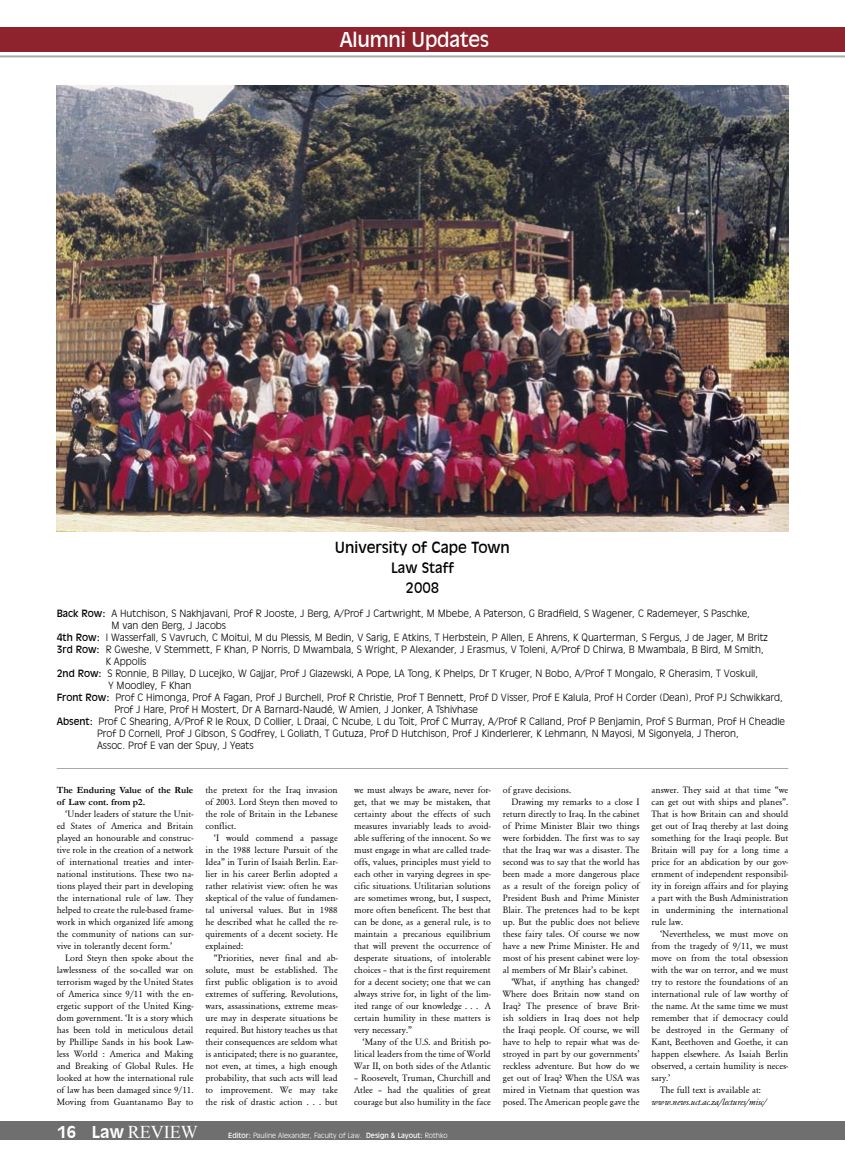
<style>
.page{position:relative;width:845px;height:1163px;background:#fff}
.page>*{position:absolute;margin:0;border:0;box-sizing:border-box;transform-origin:0 0}
.t1{font:20px "Incised 901 BT";letter-spacing:-.01em;color:#fff}
.t2{font:18px "Times New Roman";color:#fff}
.t3{font:15px "Incised 901 BT";color:#000}
.t4{font:14px/20px "Incised 901 BT";color:#000;text-align:center}
.t5{font:300 9.8px "Incised 901 BT";color:#000}
.t6{font:9.5px/12px "Garamond";color:#000;text-align:justify}
.t7{font:700 9.5px/12px "Garamond";letter-spacing:.005em;color:#000}
.t8{font:italic 9.5px "Garamond";color:#000}
.t9{font:300 7px "Incised 901 BT";color:#fff}
.s1{font-weight:400}
.s2{font-family:"Incised 901 BT";font-weight:700;font-size:16px}
</style>
<div class="page">
<div style="left:0;top:27px;width:845px;height:25px;background:#8e232e"></div>
<div style="left:0;top:1121px;width:845px;height:19px;background:#6f6f6f"></div>
<hr style="left:0;top:55px;width:845px;height:2px;background:#aaa">
<img style="left:57px;top:85px;width:731px;height:446px">
<hr style="left:57px;top:767px;width:731px;height:1px;background:#aaa">
<h1 class="t1" style="left:340px;top:27px;width:151px">Alumni Updates</h1>
<h3 class="t3" style="left:335px;top:538px;width:177px">University of Cape Town</h3>
<h3 class="t4" style="left:391px;top:558px;width:64px">Law Staff<br>2008</h3>
<p class="t5" style="left:57px;top:607px;width:695px"><span class="s1">Back Row:</span> A Hutchison, S Nakhjavani, Prof R Jooste, J Berg, A/Prof J Cartwright, M Mbebe, A Paterson, G Bradfield, S Wagener, C Rademeyer, S Paschke,</p>
<p class="t5" style="left:111px;top:619px;width:116px">M van den Berg, J Jacobs</p>
<p class="t5" style="left:57px;top:631px;width:713px"><span class="s1">4th Row:</span> I Wasserfall, S Vavruch, C Moitui, M du Plessis, M Bedin, V Sarig, E Atkins, T Herbstein, P Allen, E Ahrens, K Quarterman, S Fergus, J de Jager, M Britz</p>
<p class="t5" style="left:57px;top:643px;width:709px"><span class="s1">3rd Row:</span> R Gweshe, V Stemmett, F Khan, P Norris, D Mwambala, S Wright, P Alexander, J Erasmus, V Toleni, A/Prof D Chirwa, B Mwambala, B Bird, M Smith,</p>
<p class="t5" style="left:106px;top:655px;width:42px">K Appolis</p>
<p class="t5" style="left:57px;top:667px;width:703px"><span class="s1">2nd Row:</span> S Ronnie, B Pillay, D Lucejko, W Gajjar, Prof J Glazewski, A Pope, LA Tong, K Phelps, Dr T Kruger, N Bobo, A/Prof T Mongalo, R Gherasim, T Voskuil,</p>
<p class="t5" style="left:109px;top:679px;width:84px">Y Moodley, F Khan</p>
<p class="t5" style="left:57px;top:691px;width:727px"><span class="s1">Front Row:</span> Prof C Himonga, Prof A Fagan, Prof J Burchell, Prof R Christie, Prof T Bennett, Prof D Visser, Prof E Kalula, Prof H Corder (Dean), Prof PJ Schwikkard,</p>
<p class="t5" style="left:114px;top:703px;width:365px">Prof J Hare, Prof H Mostert, Dr A Barnard-Naudé, W Amien, J Jonker, A Tshivhase</p>
<p class="t5" style="left:57px;top:715px;width:730px"><span class="s1">Absent:</span> Prof C Shearing, A/Prof R le Roux, D Collier, L Draai, C Ncube, L du Toit, Prof C Murray, A/Prof R Calland, Prof P Benjamin, Prof S Burman, Prof H Cheadle</p>
<p class="t5" style="left:97px;top:727px;width:643px">Prof D Cornell, Prof J Gibson, S Godfrey, L Goliath, T Gutuza, Prof D Hutchison, Prof J Kinderlerer, K Lehmann, N Mayosi, M Sigonyela, J Theron,</p>
<p class="t5" style="left:97px;top:739px;width:158px">Assoc. Prof E van der Spuy, J Yeats</p>
<p class="t7" style="left:57px;top:783px;width:138px">The Enduring Value of the Rule of Law cont. from p2.</p>
<p class="t6" style="left:57px;top:807px;width:138px;text-indent:9px">‘Under leaders of stature the Unit&shy;ed States of America and Britain played an honourable and construc&shy;tive role in the creation of a network of international treaties and inter&shy;national institutions. These two na&shy;tions played their part in developing the international rule of law. They helped to create the rule-based frame&shy;work in which organized life among the community of nations can sur&shy;vive in tolerantly decent form.’</p>
<p class="t6" style="left:57px;top:951px;width:138px;text-indent:9px">Lord Steyn then spoke about the lawlessness of the so-called war on terrorism waged by the United States of America since 9/11 with the en&shy;ergetic support of the United King&shy;dom government. ‘It is a story which has been told in meticulous detail by Phillipe Sands in his book Law&shy;less World : America and Making and Breaking of Global Rules. He looked at how the international rule of law has been damaged since 9/11.<br>Moving from Guantanamo Bay to</p>
<p class="t6" style="left:205px;top:783px;width:134px">the pretext for the Iraq invasion of 2003. Lord Steyn then moved to the role of Britain in the Lebanese conflict.</p>
<p class="t6" style="left:205px;top:831px;width:134px;text-indent:9px">‘I would commend a passage in the 1988 lecture Pursuit of the Idea” in Turin of Isaiah Berlin. Ear&shy;lier in his career Berlin adopted a rather relativist view: often he was skeptical of the value of fundamen&shy;tal universal values. But in 1988 he described what he called the re&shy;quirements of a decent society. He explained:</p>
<p class="t6" style="left:205px;top:951px;width:134px;text-indent:9px">“Priorities, never final and ab&shy;solute, must be established. The first public obligation is to avoid extremes of suffering. Revolutions, wars, assassinations, extreme meas&shy;ure may in desperate situations be required. But history teaches us that their consequences are seldom what is anticipated; there is no guarantee, not even, at times, a high enough probability, that such acts will lead to improvement. We may take the risk of drastic action . . . but</p>
<p class="t6" style="left:354px;top:783px;width:138px">we must always be aware, never for&shy;get, that we may be mistaken, that certainty about the effects of such measures invariably leads to avoid&shy;able suffering of the innocent. So we must engage in what are called trade&shy;offs, values, principles must yield to each other in varying degrees in spe&shy;cific situations. Utilitarian solutions are sometimes wrong, but, I suspect, more often beneficent. The best that can be done, as a general rule, is to maintain a precarious equilibrium that will prevent the occurrence of desperate situations, of intolerable choices – that is the first requirement for a decent society; one that we can always strive for, in light of the lim&shy;ited range of our knowledge . . . A certain humility in these matters is very necessary.”</p>
<p class="t6" style="left:354px;top:1035px;width:138px;text-indent:9px">‘Many of the U.S. and British po&shy;litical leaders from the time of World War II, on both sides of the Atlantic</p>
<p class="t6" style="left:354px;top:1071px;width:138px">– Roosevelt, Truman, Churchill and Atlee – had the qualities of great courage but also humility in the face</p>
<h2 class="t2" style="left:57px;top:1119px;width:143px"><span class="s2">16 Law</span> REVIEW</h2>
<p class="t9" style="left:228px;top:1130px;width:221px"><span class="s1">Editor:</span> Pauline Alexander, Faculty of Law. <span class="s1">Design &amp; Layout:</span> Rothko</p>
<p class="t6" style="left:503px;top:783px;width:70px">of grave decisions.</p>
<p class="t6" style="left:511px;top:795px;width:130px">Drawing my remarks to a close I</p>
<p class="t6" style="left:503px;top:807px;width:138px">return directly to Iraq. In the cabinet</p>
<p class="t6" style="left:503px;top:819px;width:138px">of Prime Minister Blair two things</p>
<p class="t6" style="left:503px;top:831px;width:138px">were forbidden. The first was to say</p>
<p class="t6" style="left:503px;top:843px;width:138px">that the Iraq war was a disaster. The</p>
<p class="t6" style="left:503px;top:855px;width:138px">second was to say that the world has</p>
<p class="t6" style="left:503px;top:867px;width:138px">been made a more dangerous place</p>
<p class="t6" style="left:503px;top:879px;width:138px">as a result of the foreign policy of</p>
<p class="t6" style="left:503px;top:891px;width:138px">President Bush and Prime Minister</p>
<p class="t6" style="left:503px;top:903px;width:138px">Blair. The pretences had to be kept</p>
<p class="t6" style="left:503px;top:915px;width:138px">up. But the public does not believe</p>
<p class="t6" style="left:503px;top:927px;width:138px">these fairy tales. Of course we now</p>
<p class="t6" style="left:503px;top:939px;width:138px">have a new Prime Minister. He and</p>
<p class="t6" style="left:503px;top:951px;width:138px">most of his present cabinet were loy-</p>
<p class="t6" style="left:503px;top:963px;width:127px">al members of Mr Blair’s cabinet.</p>
<p class="t6" style="left:511px;top:975px;width:130px">‘What, if anything has changed?</p>
<p class="t6" style="left:503px;top:987px;width:138px">Where does Britain now stand on</p>
<p class="t6" style="left:503px;top:999px;width:138px">Iraq? The presence of brave Brit-</p>
<p class="t6" style="left:503px;top:1011px;width:138px">ish soldiers in Iraq does not help</p>
<p class="t6" style="left:503px;top:1023px;width:138px">the Iraqi people. Of course, we will</p>
<p class="t6" style="left:503px;top:1035px;width:138px">have to help to repair what was de-</p>
<p class="t6" style="left:503px;top:1047px;width:138px">stroyed in part by our governments’</p>
<p class="t6" style="left:503px;top:1059px;width:138px">reckless adventure. But how do we</p>
<p class="t6" style="left:503px;top:1071px;width:138px">get out of Iraq? When the USA was</p>
<p class="t6" style="left:503px;top:1083px;width:138px">mired in Vietnam that question was</p>
<p class="t6" style="left:503px;top:1095px;width:138px">posed. The American people gave the</p>
<p class="t6" style="left:651px;top:783px;width:138px">answer. They said at that time “we can get out with ships and planes”.<br>That is how Britain can and should get out of Iraq thereby at last doing something for the Iraqi people. But Britain will pay for a long time a price for an abdication by our gov&shy;ernment of independent responsibil&shy;ity in foreign affairs and for playing a part with the Bush Administration in undermining the international rule law.</p>
<p class="t6" style="left:660px;top:927px;width:130px">‘Nevertheless, we must move on</p>
<p class="t6" style="left:651px;top:939px;width:138px">from the tragedy of 9/11, we must</p>
<p class="t6" style="left:651px;top:951px;width:138px">move on from the total obsession</p>
<p class="t6" style="left:651px;top:963px;width:138px">with the war on terror, and we must</p>
<p class="t6" style="left:651px;top:975px;width:138px">try to restore the foundations of an</p>
<p class="t6" style="left:651px;top:987px;width:138px">international rule of law worthy of</p>
<p class="t6" style="left:651px;top:999px;width:138px">the name. At the same time we must</p>
<p class="t6" style="left:651px;top:1011px;width:138px">remember that if democracy could</p>
<p class="t6" style="left:651px;top:1023px;width:138px">be destroyed in the Germany of</p>
<p class="t6" style="left:651px;top:1035px;width:138px">Kant, Beethoven and Goethe, it can</p>
<p class="t6" style="left:651px;top:1047px;width:138px">happen elsewhere. As Isaiah Berlin</p>
<p class="t6" style="left:651px;top:1059px;width:138px">observed, a certain humility is neces-</p>
<p class="t6" style="left:651px;top:1071px;width:20px">sary.’</p>
<p class="t6" style="left:660px;top:1083px;width:102px">The full text is available at:</p>
<p class="t8" style="left:651px;top:1095px;width:117px">www.news.uct.ac.za/lectures/misc/</p>
</div>
